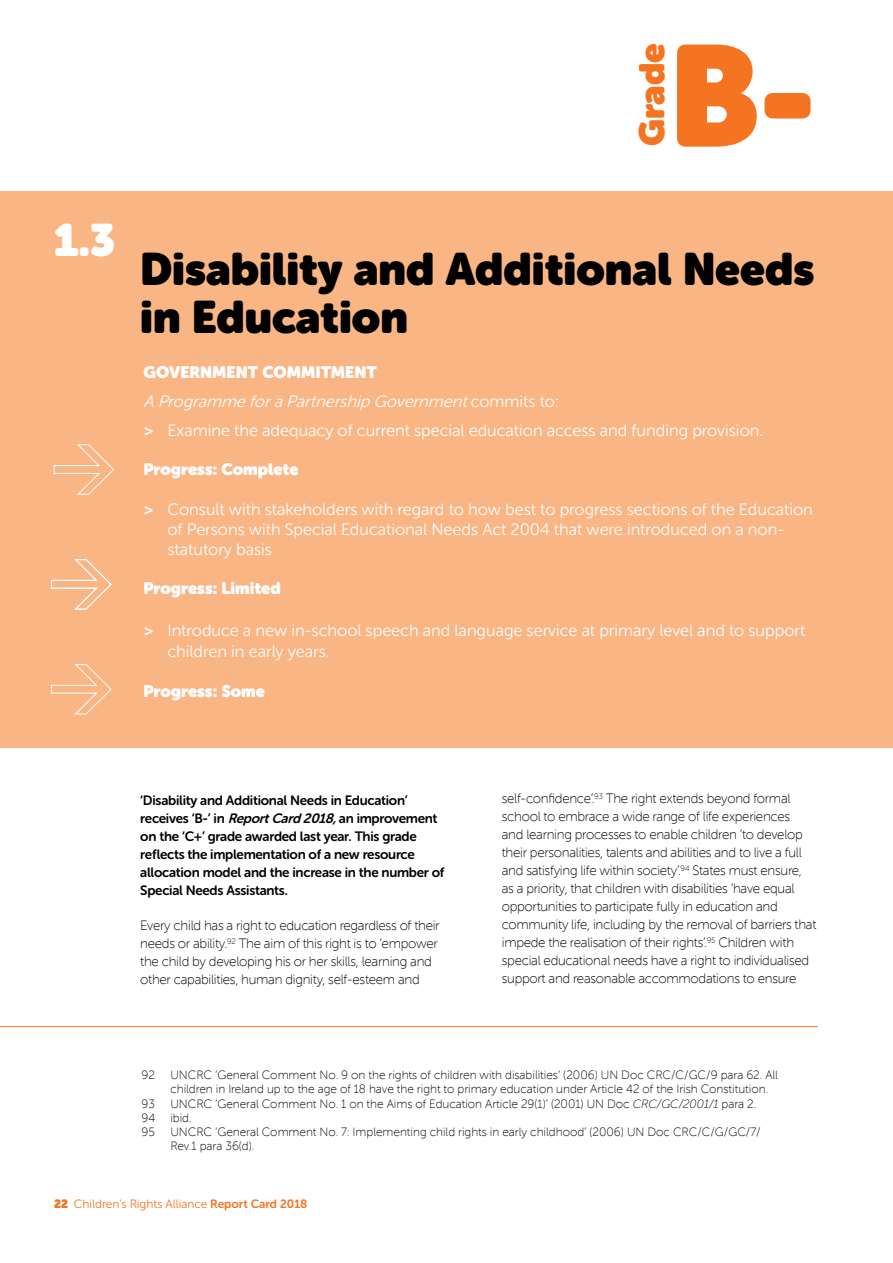
<style>
.page{position:relative;width:893px;height:1263px;background:#fff}
.page>*{position:absolute;margin:0;border:0;box-sizing:border-box;transform-origin:0 0}
.t1{font:142.05px "Museo Sans Rounded";color:#f47421}
.t2{font:45px/48px "Museo Sans Rounded";color:#000}
.t3{font:45px "Museo Sans Rounded";color:#fff}
.t4{font:35.4px "Museo Sans Rounded";letter-spacing:-.005em;color:#f47421}
.t5{font:16.5px/19.8px "Museo Sans Rounded 300";color:#fff}
.t6{font:16.5px "Museo Sans Rounded";color:#fff}
.t7{font:13.5px/18px "Museo Sans Rounded 100";letter-spacing:-.02em;color:#000}
.t8{font:13.5px/18px "Museo Sans Rounded 700";letter-spacing:-.02em;color:#000}
.t9{font:12px/14.2px "Museo Sans Rounded 100";color:#000}
.t10{font:12px "Museo Sans Rounded 300";color:#f47421}
.s1{font-style:italic}
.s2{font-family:"Museo Sans Rounded 700"}
.s3{font-family:"Museo Sans Rounded"}
</style>
<div class="page">
<div style="left:0;top:192px;width:893px;height:556px;background:#fab584"></div>
<svg style="left:53px;top:444px;width:61px;height:51px"></svg>
<svg style="left:51px;top:559px;width:61px;height:51px"></svg>
<svg style="left:51px;top:664px;width:61px;height:51px"></svg>
<hr style="left:0;top:1026px;width:818px;height:1px;background:#f47421">
<h3 class="t4" style="left:631px;top:146px;width:104px;rotate:-90deg">Grade</h3>
<h1 class="t1" style="left:669px;top:15px;width:148px">B-</h1>
<h2 class="t3" style="left:54px;top:214px;width:63px">1.3</h2>
<h2 class="t2" style="left:140px;top:245px;width:676px">Disability and Additional Needs in Education</h2>
<p class="t6" style="left:144px;top:363px;width:235px">GOVERNMENT COMMITMENT</p>
<p class="t5" style="left:144px;top:387px;width:621px;line-height:28.8px"><span class="s1">A ProgrammeforaPartnership Government</span>c o m m i t s t o :<br><span class="s2">&gt;</span> Examine the adequacy of current special education access and funding provision.</p>
<p class="t6" style="left:144px;top:460px;width:156px">Progress: Complete</p>
<p class="t5" style="left:168px;top:499px;width:647px;text-indent:-24px"><span class="s2">&gt;</span> Consult with stakeholders with regard to how best to progress sections of the Education of Persons with Special Educational Needs Act 2004 that were introduced on a non&shy;statutory basis</p>
<p class="t6" style="left:144px;top:579px;width:139px">Progress: Limited</p>
<p class="t5" style="left:168px;top:619px;width:639px;line-height:21.6px;text-indent:-24px"><span class="s2">&gt;</span> Introduce a new in-school speech and language service at primary level and to support children in early years.</p>
<p class="t6" style="left:143px;top:681px;width:123px">Progress: Some</p>
<p class="t8" style="left:140px;top:792px;width:306px">‘Disability and Additional Needs in Education’ receives ‘B-’ in <span class="s1">ReportCard2018,</span>an improvement on the ‘C+’ grade awarded last year. This grade reflects the implementation of a new resource allocation model and the increase in the number of Special Needs Assistants.</p>
<p class="t7" style="left:140px;top:917px;width:301px">Every child has a right to education regardless of their needs or ability.<sup>92</sup> The aim of this right is to ‘empower the child by developing his or her skills, learning and other capabilities, human dignity, self-esteem and</p>
<p class="t7" style="left:502px;top:790px;width:316px">self-confidence’.<sup>93</sup> The right extends beyond formal school to embrace a wide range of life experiences<br>and learning processes to enable children ‘to develop their personalities, talents and abilities and to live a full and satisfying life within society’.<sup>94</sup> States must ensure, as a priority, that children with disabilities ‘have equal opportunities to participate fully in education and community life, including by the removal of barriers that impede the realisation of their rights’.<sup>95</sup> Children with special educational needs have a right to individualised support and reasonable accommodations to ensure</p>
<p class="t9" style="left:142px;top:1068px;width:15px">92</p>
<p class="t9" style="left:170px;top:1068px;width:609px">UNCRC ‘General Comment No. 9 on the rights of children with disabilities’ (2006) UN Doc CRC/C/GC/9 para 62. All children in Ireland up to the age of 18 have the right to primary education under Article 42 of the Irish Constitution.</p>
<p class="t9" style="left:142px;top:1096px;width:15px">93</p>
<p class="t9" style="left:142px;top:1096px;width:616px;text-indent:29px">UNCRC ‘General Comment No. 1 on the Aims of Education Article 29(1)’ (2001) UN Doc <span class="s1">CRC/GC/2001/1</span> para 2.<br>94 ibid.<br>95</p>
<p class="t9" style="left:170px;top:1125px;width:592px">UNCRC ‘General Comment No. 7: Implementing child rights in early childhood’ (2006) UN Doc CRC/C/G/GC/7/<br>Rev.1 para 36(d).</p>
<p class="t10" style="left:54px;top:1197px;width:255px"><span class="s3">22</span> Children’s Rights Alliance <span class="s2">Report Card 2018</span></p>
</div>
